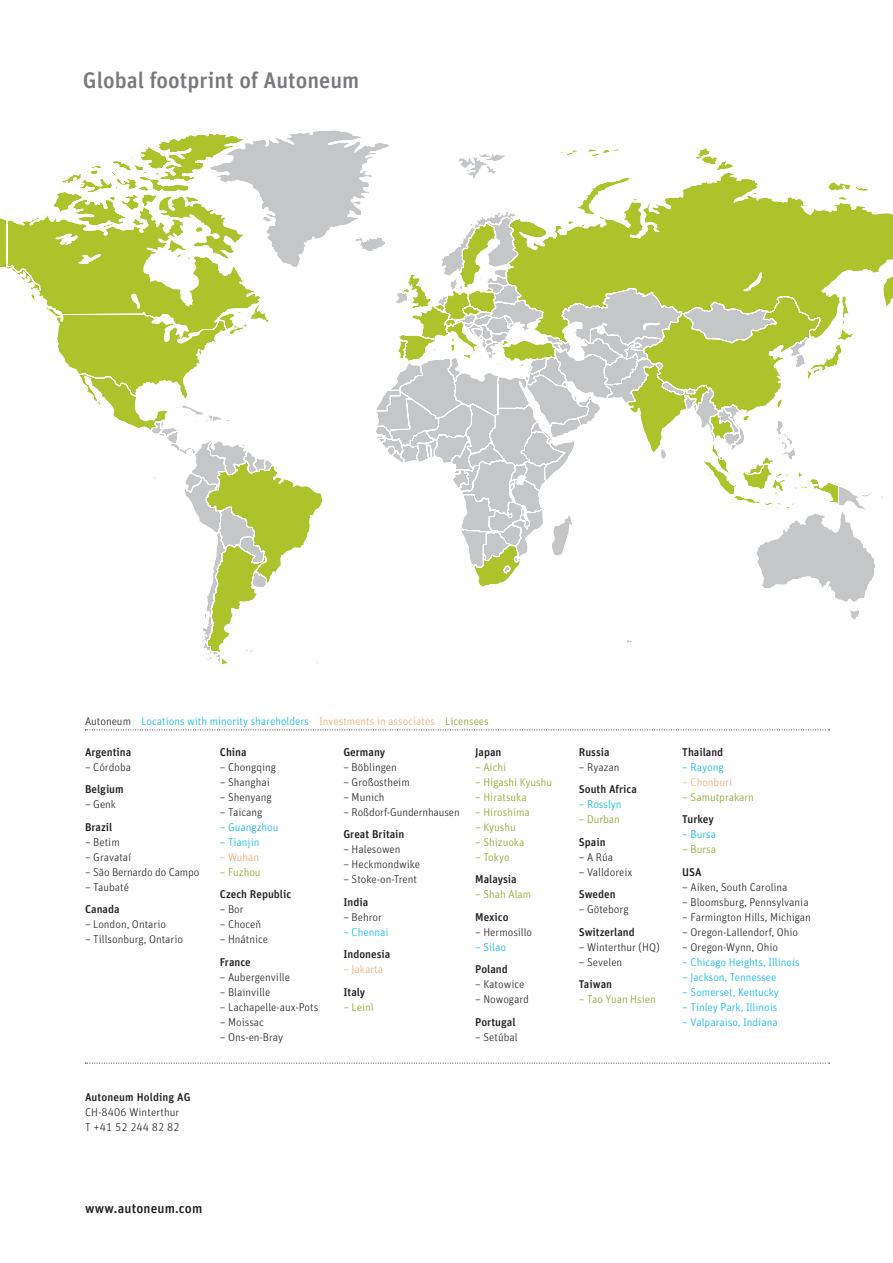
<style>
.page{position:relative;width:893px;height:1263px;background:#fff}
.page>*{position:absolute;margin:0;border:0;box-sizing:border-box;transform-origin:0 0}
.t1{font:22.5px "Rieter Unit OT Medium";color:#76787b}
.t2{font:13.5px "Rieter Unit OT Medium";letter-spacing:.01em;color:#231f20}
.t3{font:11.25px "Autoneum Unit OT Light";color:#231f20}
.t4{font:11.25px "Autoneum Unit OT Light";color:#02b5eb}
.t5{font:11.25px "Autoneum Unit OT Medium";color:#231f20}
.t6{font:11.25px "Autoneum Unit OT Light";color:#8aa022}
.t7{font:11.25px/15px "Rieter Unit OT Light";letter-spacing:.01em;color:#231f20}
.t8{font:11.25px "Autoneum Unit OT Light";color:#efa770}
.t9{font:11.25px "Rieter Unit OT Medium";letter-spacing:.01em;color:#231f20}
.s1{color:#231f20}
.s2{color:#efa770}
.s3{color:#8aa022}
</style>
<div class="page">
<svg style="left:0;top:130px;width:893px;height:534px"></svg>
<svg style="left:85px;top:729px;width:745px;height:1px"></svg>
<svg style="left:85px;top:1063px;width:745px;height:1px"></svg>
<h1 class="t1" style="left:83px;top:67px;width:278px">Global footprint of Autoneum</h1>
<p class="t4" style="left:85px;top:714px;width:405px"><span class="s1">Autoneum</span> Locations with minority shareholders <span class="s2">Investments in associates</span> <span class="s3">Licensees</span></p>
<p class="t5" style="left:85px;top:745px;width:48px">Argentina</p>
<p class="t3" style="left:85px;top:760px;width:48px">– Córdoba</p>
<p class="t5" style="left:85px;top:782px;width:40px">Belgium</p>
<p class="t3" style="left:85px;top:798px;width:33px">– Genk</p>
<p class="t5" style="left:85px;top:820px;width:29px">Brazil</p>
<p class="t3" style="left:85px;top:835px;width:36px">– Betim</p>
<p class="t3" style="left:85px;top:850px;width:48px">– Gravataí</p>
<p class="t3" style="left:85px;top:865px;width:116px">– São Bernardo do Campo</p>
<p class="t3" style="left:85px;top:880px;width:46px">– Taubaté</p>
<p class="t5" style="left:85px;top:902px;width:36px">Canada</p>
<p class="t3" style="left:85px;top:918px;width:83px">– London, Ontario</p>
<p class="t3" style="left:85px;top:933px;width:100px">– Tillsonburg, Ontario</p>
<p class="t9" style="left:85px;top:1090px;width:107px">Autoneum Holding AG</p>
<p class="t7" style="left:85px;top:1105px;width:96px">CH-8406 Winterthur<br>T +41 52 244 82 82</p>
<p class="t5" style="left:220px;top:745px;width:28px">China</p>
<p class="t3" style="left:220px;top:760px;width:58px">– Chongqing</p>
<p class="t3" style="left:220px;top:775px;width:51px">– Shanghai</p>
<p class="t3" style="left:220px;top:790px;width:53px">– Shenyang</p>
<p class="t3" style="left:220px;top:805px;width:44px">– Taicang</p>
<p class="t4" style="left:220px;top:820px;width:60px">– Guangzhou</p>
<p class="t4" style="left:220px;top:835px;width:41px">– Tianjin</p>
<p class="t8" style="left:220px;top:850px;width:41px">– Wuhan</p>
<p class="t6" style="left:220px;top:865px;width:42px">– Fuzhou</p>
<p class="t5" style="left:220px;top:887px;width:73px">Czech Republic</p>
<p class="t3" style="left:220px;top:903px;width:25px">– Bor</p>
<p class="t3" style="left:220px;top:918px;width:43px">– Choceň</p>
<p class="t3" style="left:220px;top:933px;width:50px">– Hnátnice</p>
<p class="t5" style="left:220px;top:955px;width:33px">France</p>
<p class="t3" style="left:220px;top:970px;width:72px">– Aubergenville</p>
<p class="t3" style="left:220px;top:985px;width:52px">– Blainville</p>
<p class="t3" style="left:220px;top:1000px;width:100px">– Lachapelle-aux-Pots</p>
<p class="t3" style="left:220px;top:1015px;width:46px">– Moissac</p>
<p class="t3" style="left:220px;top:1030px;width:65px">– Ons-en-Bray</p>
<p class="t5" style="left:343px;top:745px;width:43px">Germany</p>
<p class="t3" style="left:343px;top:760px;width:55px">– Böblingen</p>
<p class="t3" style="left:343px;top:775px;width:68px">– Großostheim</p>
<p class="t3" style="left:343px;top:790px;width:43px">– Munich</p>
<p class="t3" style="left:343px;top:805px;width:118px">– Roßdorf-Gundernhausen</p>
<p class="t5" style="left:343px;top:827px;width:63px">Great Britain</p>
<p class="t3" style="left:343px;top:843px;width:59px">– Halesowen</p>
<p class="t3" style="left:343px;top:858px;width:78px">– Heckmondwike</p>
<p class="t3" style="left:343px;top:873px;width:75px">– Stoke-on-Trent</p>
<p class="t5" style="left:343px;top:895px;width:26px">India</p>
<p class="t3" style="left:343px;top:910px;width:40px">– Behror</p>
<p class="t4" style="left:343px;top:925px;width:47px">– Chennai</p>
<p class="t5" style="left:343px;top:947px;width:49px">Indonesia</p>
<p class="t8" style="left:343px;top:963px;width:41px">– Jakarta</p>
<p class="t5" style="left:343px;top:985px;width:23px">Italy</p>
<p class="t6" style="left:343px;top:1000px;width:32px">– Leinì</p>
<p class="t5" style="left:475px;top:745px;width:28px">Japan</p>
<p class="t6" style="left:475px;top:760px;width:33px">– Aichi</p>
<p class="t6" style="left:475px;top:775px;width:79px">– Higashi Kyushu</p>
<p class="t6" style="left:475px;top:790px;width:53px">– Hiratsuka</p>
<p class="t6" style="left:475px;top:805px;width:56px">– Hiroshima</p>
<p class="t6" style="left:475px;top:820px;width:42px">– Kyushu</p>
<p class="t6" style="left:475px;top:835px;width:51px">– Shizuoka</p>
<p class="t6" style="left:475px;top:850px;width:36px">– Tokyo</p>
<p class="t5" style="left:475px;top:872px;width:43px">Malaysia</p>
<p class="t6" style="left:475px;top:888px;width:58px">– Shah Alam</p>
<p class="t5" style="left:475px;top:909px;width:35px">Mexico</p>
<p class="t3" style="left:475px;top:925px;width:59px">– Hermosillo</p>
<p class="t4" style="left:475px;top:940px;width:32px">– Silao</p>
<p class="t5" style="left:475px;top:962px;width:34px">Poland</p>
<p class="t3" style="left:475px;top:978px;width:51px">– Katowice</p>
<p class="t3" style="left:475px;top:993px;width:55px">– Nowogard</p>
<p class="t5" style="left:475px;top:1014px;width:42px">Portugal</p>
<p class="t3" style="left:475px;top:1030px;width:44px">– Setúbal</p>
<p class="t5" style="left:579px;top:745px;width:32px">Russia</p>
<p class="t3" style="left:579px;top:760px;width:42px">– Ryazan</p>
<p class="t5" style="left:579px;top:782px;width:60px">South Africa</p>
<p class="t4" style="left:579px;top:798px;width:44px">– Rosslyn</p>
<p class="t6" style="left:579px;top:813px;width:43px">– Durban</p>
<p class="t5" style="left:579px;top:835px;width:28px">Spain</p>
<p class="t3" style="left:579px;top:850px;width:36px">– A Rúa</p>
<p class="t3" style="left:579px;top:865px;width:55px">– Valldoreix</p>
<p class="t5" style="left:579px;top:887px;width:38px">Sweden</p>
<p class="t3" style="left:579px;top:903px;width:51px">– Göteborg</p>
<p class="t5" style="left:579px;top:925px;width:57px">Switzerland</p>
<p class="t3" style="left:579px;top:940px;width:83px">– Winterthur (HQ)</p>
<p class="t3" style="left:579px;top:955px;width:45px">– Sevelen</p>
<p class="t5" style="left:579px;top:977px;width:35px">Taiwan</p>
<p class="t6" style="left:579px;top:993px;width:78px">– Tao Yuan Hsien</p>
<p class="t5" style="left:682px;top:744px;width:42px">Thailand</p>
<p class="t4" style="left:682px;top:760px;width:43px">– Rayong</p>
<p class="t8" style="left:682px;top:775px;width:51px">– Chonburi</p>
<p class="t6" style="left:682px;top:790px;width:73px">– Samutprakarn</p>
<p class="t5" style="left:682px;top:812px;width:33px">Turkey</p>
<p class="t4" style="left:682px;top:828px;width:35px">– Bursa</p>
<p class="t6" style="left:682px;top:843px;width:35px">– Bursa</p>
<p class="t5" style="left:682px;top:864px;width:21px">USA</p>
<p class="t3" style="left:682px;top:880px;width:107px">– Aiken, South Carolina</p>
<p class="t3" style="left:682px;top:895px;width:128px">– Bloomsburg, Pennsylvania</p>
<p class="t3" style="left:682px;top:910px;width:130px">– Farmington Hills, Michigan</p>
<p class="t3" style="left:682px;top:925px;width:117px">– Oregon-Lallendorf, Ohio</p>
<p class="t3" style="left:682px;top:940px;width:97px">– Oregon-Wynn, Ohio</p>
<p class="t4" style="left:682px;top:955px;width:119px">– Chicago Heights, Illinois</p>
<p class="t4" style="left:682px;top:970px;width:96px">– Jackson, Tennessee</p>
<p class="t4" style="left:682px;top:985px;width:98px">– Somerset, Kentucky</p>
<p class="t4" style="left:682px;top:1000px;width:97px">– Tinley Park, Illinois</p>
<p class="t4" style="left:682px;top:1015px;width:97px">– Valparaiso, Indiana</p>
<p class="t2" style="left:85px;top:1200px;width:119px">www.autoneum.com</p>
</div>
